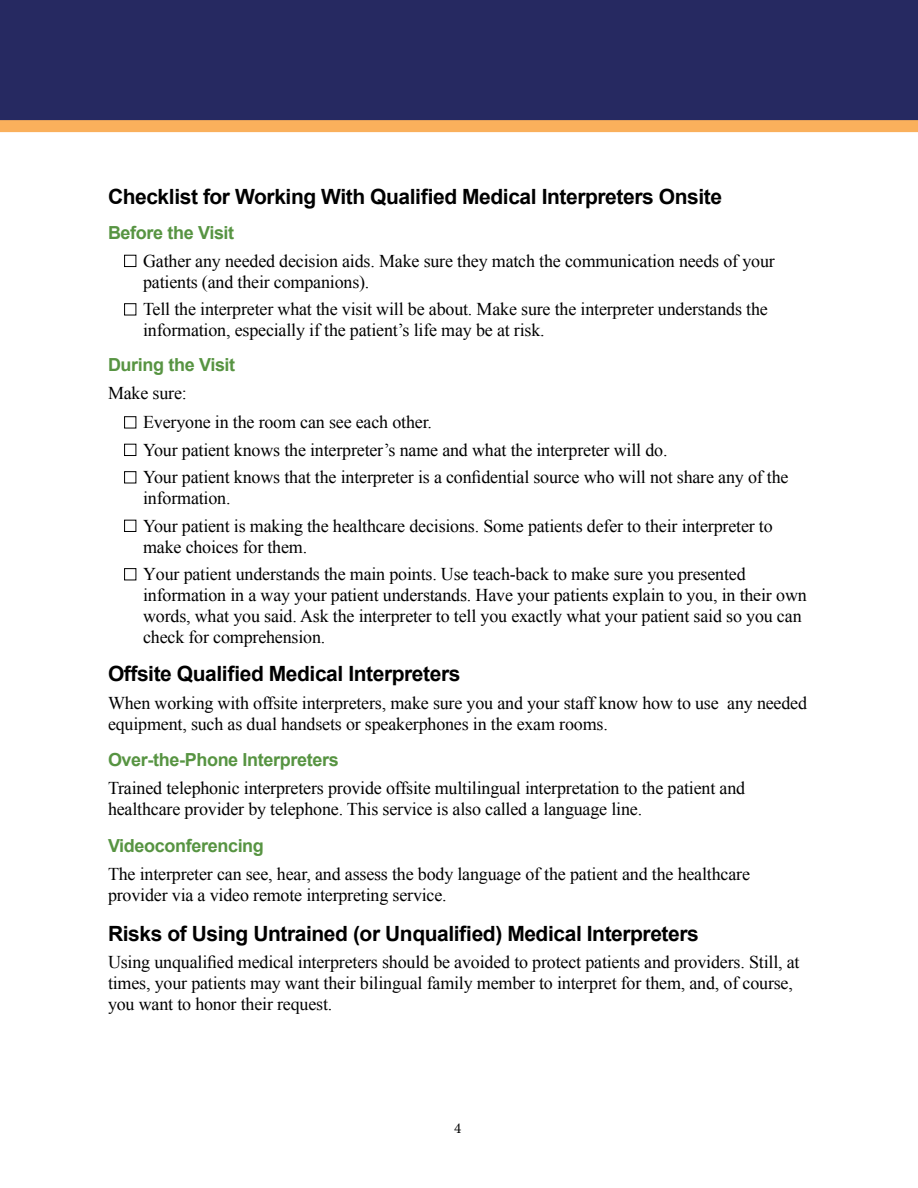
<style>
.page{position:relative;width:918px;height:1188px;background:#fff}
.page>*{position:absolute;margin:0;border:0;box-sizing:border-box;transform-origin:0 0}
.Secondary_Head{font:700 21px "Arial";letter-spacing:-.02em;color:#000}
.Bullet{font:18px/21px "Times New Roman";letter-spacing:-.01em;color:#000}
.Text{font:18px/21px "Times New Roman";letter-spacing:-.01em;color:#000}
.Third_Level_Head{font:700 18px "Arial";letter-spacing:-.02em;color:#579442}
.t1{font:15px "Minion Pro";color:#000}
</style>
<div class="page">
<div style="left:0;top:0;width:918px;height:123px;background:#262961"></div>
<div style="left:0;top:120px;width:918px;height:12px;background:#fab05c"></div>
<div style="left:124px;top:255px;width:12px;height:12px;border:1px solid #000"></div>
<div style="left:124px;top:303px;width:12px;height:12px;border:1px solid #000"></div>
<div style="left:124px;top:416px;width:12px;height:12px;border:1px solid #000"></div>
<div style="left:124px;top:444px;width:12px;height:12px;border:1px solid #000"></div>
<div style="left:124px;top:471px;width:12px;height:12px;border:1px solid #000"></div>
<div style="left:124px;top:520px;width:12px;height:12px;border:1px solid #000"></div>
<div style="left:124px;top:568px;width:12px;height:12px;border:1px solid #000"></div>
<p class="Secondary_Head" style="left:108px;top:183px;width:616px">Checklist for Working With Qualified Medical Interpreters Onsite</p>
<p class="Third_Level_Head" style="left:108px;top:221px;width:128px">Before the Visit</p>
<p class="Bullet" style="left:143px;top:250px;width:633px">Gather any needed decision aids. Make sure they match the communication needs of your patients (and their companions).</p>
<p class="Bullet" style="left:143px;top:299px;width:626px">Tell the interpreter what the visit will be about. Make sure the interpreter understands the information, especially if the patient’s life may be at risk.</p>
<p class="Third_Level_Head" style="left:108px;top:353px;width:129px">During the Visit</p>
<p class="Text" style="left:108px;top:382px;width:80px">Make sure:</p>
<p class="Bullet" style="left:143px;top:412px;width:290px">Everyone in the room can see each other.</p>
<p class="Bullet" style="left:143px;top:439px;width:526px">Your patient knows the interpreter’s name and what the interpreter will do.</p>
<p class="Bullet" style="left:143px;top:467px;width:647px">Your patient knows that the interpreter is a confidential source who will not share any of the information.</p>
<p class="Bullet" style="left:143px;top:515px;width:631px">Your patient is making the healthcare decisions. Some patients defer to their interpreter to make choices for them.</p>
<p class="Bullet" style="left:143px;top:564px;width:665px">Your patient understands the main points. Use teach-back to make sure you presented information in a way your patient understands. Have your patients explain to you, in their own words, what you said. Ask the interpreter to tell you exactly what your patient said so you can check for comprehension.</p>
<p class="Secondary_Head" style="left:108px;top:660px;width:354px">Offsite Qualified Medical Interpreters</p>
<p class="Text" style="left:108px;top:692px;width:701px">When working with offsite interpreters, make sure you and your staff know how to use any needed equipment, such as dual handsets or speakerphones in the exam rooms.</p>
<p class="Third_Level_Head" style="left:108px;top:748px;width:232px">Over-the-Phone Interpreters</p>
<p class="Text" style="left:108px;top:777px;width:639px">Trained telephonic interpreters provide offsite multilingual interpretation to the patient and healthcare provider by telephone. This service is also called a language line.</p>
<p class="Third_Level_Head" style="left:108px;top:834px;width:157px">Videoconferencing</p>
<p class="Text" style="left:108px;top:863px;width:644px">The interpreter can see, hear, and assess the body language of the patient and the healthcare provider via a video remote interpreting service.</p>
<p class="Secondary_Head" style="left:108px;top:919px;width:592px">Risks of Using Untrained (or Unqualified) Medical Interpreters</p>
<p class="Text" style="left:108px;top:951px;width:693px">Using unqualified medical interpreters should be avoided to protect patients and providers. Still, at times, your patients may want their bilingual family member to interpret for them, and, of course, you want to honor their request.</p>
<p class="t1" style="left:454px;top:1118px;width:9px">4</p>
</div>
